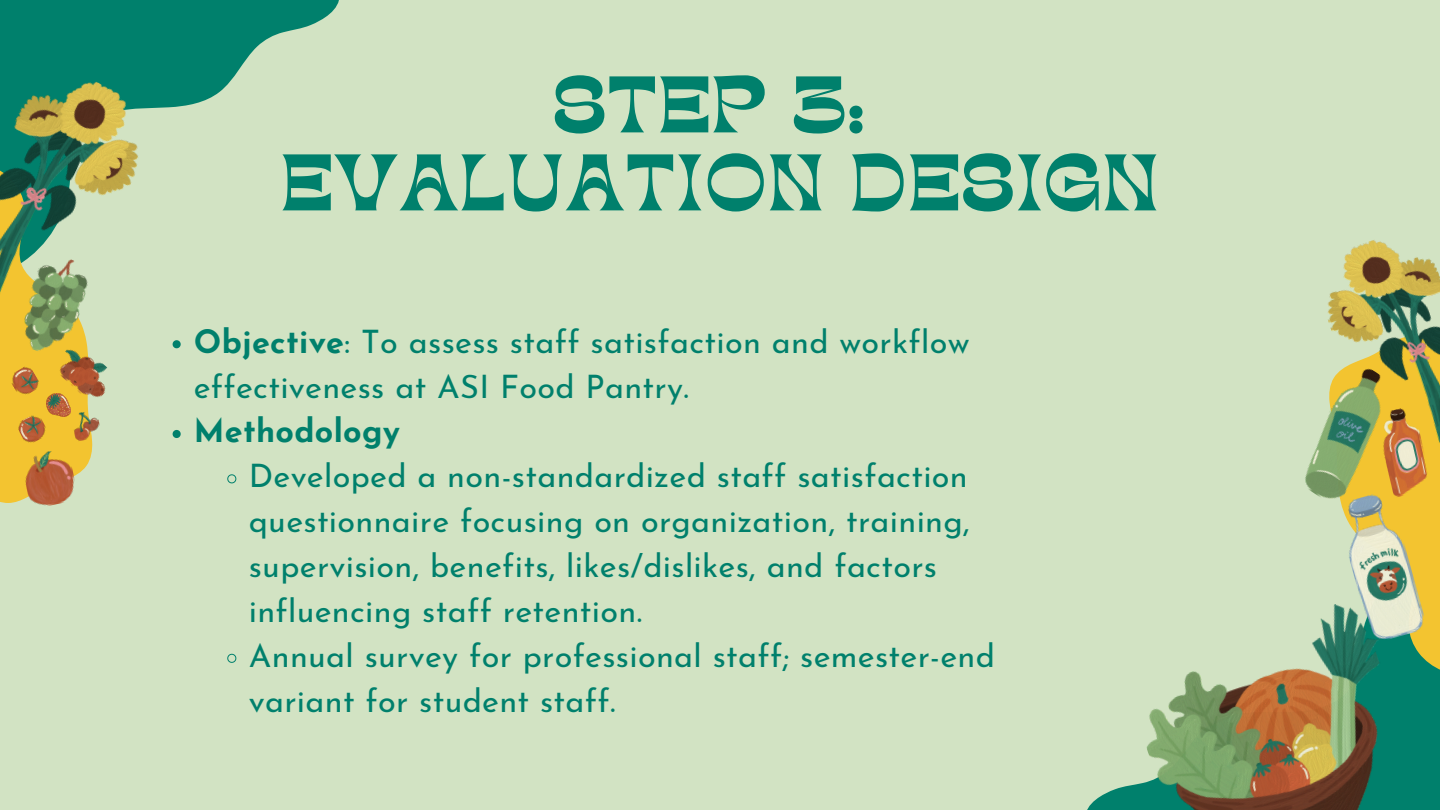
<style>
.page{position:relative;width:1440px;height:810px;background:#d2e3c3}
.page>*{position:absolute;margin:0;border:0;box-sizing:border-box;transform-origin:0 0}
.t1{font:56px/78px "TANKINDRED Display";letter-spacing:.03em;color:#00806c;text-align:center}
.t2{font:32.4px/44.9px "Josefin Sans";letter-spacing:.01em;color:#00806c}
.t3{font:700 32.4px "Josefin Sans";letter-spacing:.01em;color:#00806c}
.s1{font-weight:700}
</style>
<div class="page">
<svg style="left:0;top:0;width:339px;height:349px"></svg>
<svg style="left:0;top:326px;width:129px;height:177px"></svg>
<svg style="left:1087px;top:702px;width:353px;height:108px"></svg>
<svg style="left:1428px;top:465px;width:12px;height:237px;background:#ddbe35"></svg>
<img style="left:1342px;top:498px;width:86px;height:97px">
<img style="left:1122px;top:595px;width:313px;height:215px">
<img style="left:0;top:58px;width:164px;height:268px">
<img style="left:12px;top:250px;width:84px;height:110px">
<img style="left:51px;top:339px;width:67px;height:66px">
<img style="left:20px;top:447px;width:59px;height:59px">
<img style="left:15px;top:412px;width:34px;height:34px">
<img style="left:8px;top:364px;width:34px;height:35px">
<img style="left:71px;top:410px;width:31px;height:32px">
<img style="left:47px;top:393px;width:24px;height:24px">
<img style="left:1327px;top:240px;width:113px;height:225px">
<img style="left:1305px;top:363px;width:105px;height:145px">
<img style="left:1375px;top:406px;width:58px;height:92px">
<svg style="left:173px;top:340px;width:8px;height:8px"></svg>
<svg style="left:173px;top:430px;width:8px;height:8px"></svg>
<svg style="left:227px;top:474px;width:10px;height:10px"></svg>
<svg style="left:227px;top:653px;width:10px;height:10px"></svg>
<p class="t1" style="left:281px;top:75px;width:880px">STEP 3:<br>EVALUATION DESIGN</p>
<p class="t2" style="left:194px;top:322px;width:777px"><span class="s1">Objective</span>: To assess staff satisfaction and workflow effectiveness at ASI Food Pantry.</p>
<p class="t3" style="left:194px;top:418px;width:208px">Methodology</p>
<p class="t2" style="left:249px;top:457px;width:723px">Developed a non-standardized staff satisfaction questionnaire focusing on organization, training, supervision, benefits, likes/dislikes, and factors influencing staff retention.</p>
<p class="t2" style="left:249px;top:636px;width:748px">Annual survey for professional staff; semester-end variant for student staff.</p>
</div>
